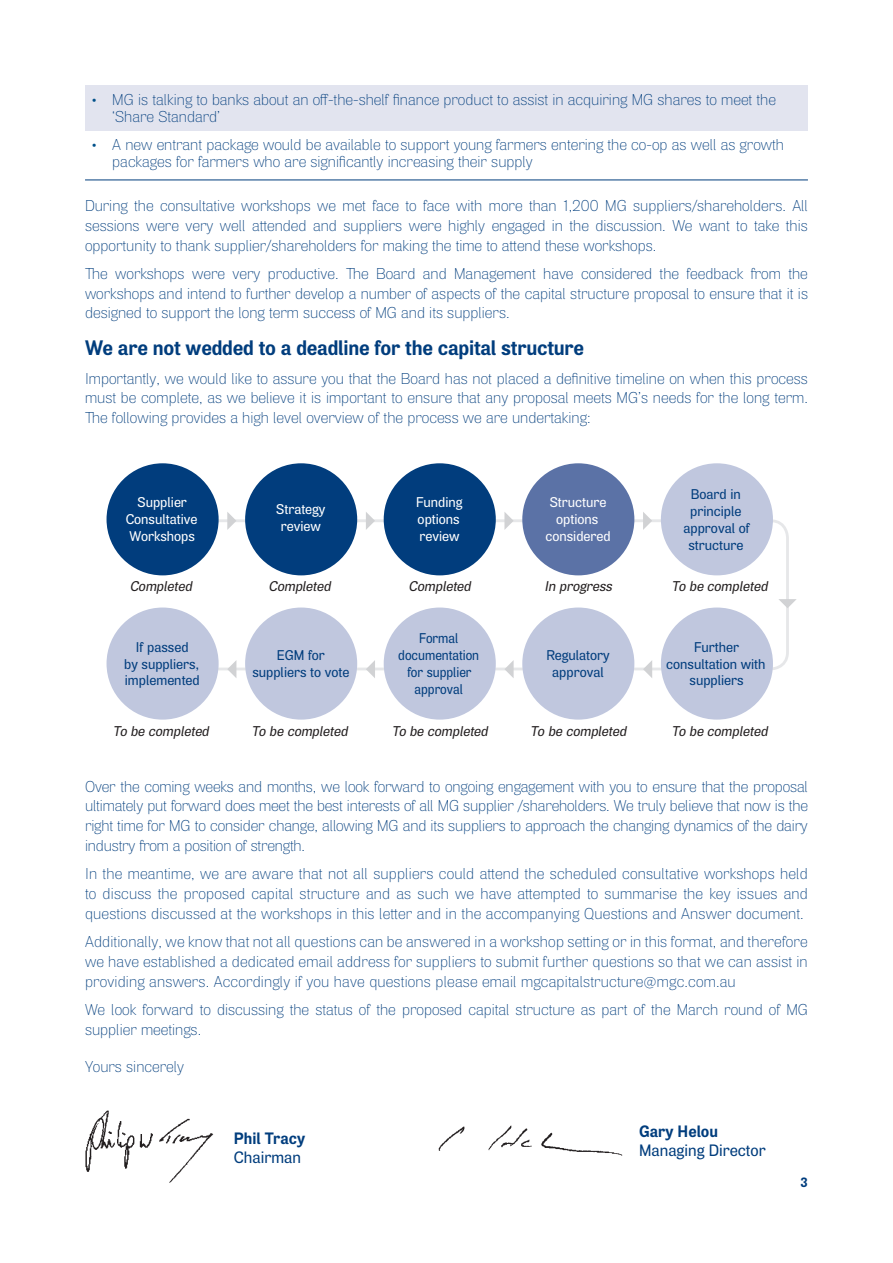
<style>
.page{position:relative;width:893px;height:1263px;background:#fff}
.page>*{position:absolute;margin:0;border:0;box-sizing:border-box;transform-origin:0 0}
.Heading{font:700 21px "Air";letter-spacing:-.01em;color:#013d7d}
.t1{font:500 16.5px/18.6px "Air";color:#013d7d}
.t2{font:700 16.5px/18.6px "Air";color:#013d7d}
.Body_main{font:200 15.75px/19.8px "Air";color:#013d7d;text-align:justify}
.Body_main-2{font:500 14.1px/17px "Air";color:#013d7d;text-align:center}
.Body_main-3{font:italic 500 14.1px "Air";color:#231f20}
.Body_main-4{font:500 14.1px/17px "Air";color:#fff;text-align:center}
.Body_main-5{font:500 14.1px/17px "Air";color:#013d7d;text-align:center;scale:.94 1}
.Heading-2{font:700 13.5px "Air";color:#013d7d}
.s1{color:#01518a}
.s2{font-weight:500}
.s3{font-weight:700}
</style>
<div class="page">
<div style="left:85px;top:85px;width:723px;height:45px;background:#e2e4ef"></div>
<hr style="left:85px;top:180px;width:723px;height:1px;background:#013d7d">
<img style="left:85px;top:1110px;width:129px;height:73px">
<img style="left:438px;top:1125px;width:185px;height:31px">
<svg style="left:193px;top:518px;width:596px;height:154px"></svg>
<div style="left:107px;top:463px;width:112px;height:112px;background:#013d7d;border-radius:50%"></div>
<div style="left:384px;top:463px;width:112px;height:112px;background:#013d7d;border-radius:50%"></div>
<div style="left:522px;top:463px;width:112px;height:112px;background:#5b72a6;border-radius:50%"></div>
<div style="left:661px;top:463px;width:112px;height:112px;background:#c0c7de;border-radius:50%"></div>
<div style="left:522px;top:607px;width:112px;height:113px;background:#c0c7de;border-radius:50%"></div>
<div style="left:384px;top:607px;width:112px;height:113px;background:#c0c7de;border-radius:50%"></div>
<div style="left:245px;top:607px;width:112px;height:113px;background:#c0c7de;border-radius:50%"></div>
<div style="left:107px;top:607px;width:112px;height:113px;background:#c0c7de;border-radius:50%"></div>
<div style="left:245px;top:463px;width:112px;height:112px;background:#013d7d;border-radius:50%"></div>
<svg style="left:227px;top:512px;width:9px;height:18px"></svg>
<svg style="left:643px;top:660px;width:9px;height:18px"></svg>
<svg style="left:366px;top:512px;width:9px;height:18px"></svg>
<svg style="left:504px;top:660px;width:10px;height:18px"></svg>
<svg style="left:504px;top:512px;width:10px;height:18px"></svg>
<svg style="left:366px;top:660px;width:9px;height:18px"></svg>
<svg style="left:643px;top:512px;width:9px;height:18px"></svg>
<svg style="left:227px;top:660px;width:9px;height:18px"></svg>
<svg style="left:778px;top:599px;width:19px;height:9px"></svg>
<div style="left:661px;top:607px;width:112px;height:113px;background:#c0c7de;border-radius:50%"></div>
<p class="Body_main" style="left:112px;top:91px;width:665px;line-height:17.2px;text-indent:-21px"><span class="s1">•</span> MG is talking to banks about an off-the-shelf finance product to assist in acquiring MG shares to meet the ‘Share Standard’</p>
<p class="Body_main" style="left:112px;top:136px;width:673px;line-height:17.2px;text-indent:-21px"><span class="s1">•</span> A new entrant package would be available to support young farmers entering the co-op as well as growth packages for farmers who are significantly increasing their supply</p>
<p class="Body_main" style="left:85px;top:196px;width:724px">During the consultative workshops we met face to face with more than 1,200 MG suppliers/shareholders. All sessions were very well attended and suppliers were highly engaged in the discussion. We want to take this opportunity to thank supplier/shareholders for making the time to attend these workshops.</p>
<p class="Body_main" style="left:85px;top:264px;width:724px">The workshops were very productive. The Board and Management have considered the feedback from the workshops and intend to further develop a number of aspects of the capital structure proposal to ensure that it is designed to support the long term success of MG and its suppliers.</p>
<p class="Heading" style="left:85px;top:335px;width:501px">We are not wedded to a deadline for the capital structure</p>
<p class="Body_main" style="left:85px;top:369px;width:724px">Importantly, we would like to assure you that the Board has not placed a definitive timeline on when this process must be complete, as we believe it is important to ensure that any proposal meets MG’s needs for the long term.<br>The following provides a high level overview of the process we are undertaking:</p>
<p class="Body_main-4" style="left:126px;top:494px;width:73px">Supplier<br>Consultative<br>Workshops</p>
<p class="Body_main-4" style="left:416px;top:494px;width:48px;text-align:left">Funding options review</p>
<p class="Body_main-4" style="left:545px;top:494px;width:67px">Structure options considered</p>
<p class="Body_main-2" style="left:683px;top:486px;width:68px">Board in principle approval of structure</p>
<p class="Body_main-4" style="left:276px;top:501px;width:51px">Strategy review</p>
<p class="Body_main-3" style="left:130px;top:578px;width:67px">Completed</p>
<p class="Body_main-3" style="left:268px;top:578px;width:67px">Completed</p>
<p class="Body_main-3" style="left:409px;top:578px;width:67px">Completed</p>
<p class="Body_main-3" style="left:545px;top:578px;width:72px">In progress</p>
<p class="Body_main-3" style="left:671px;top:578px;width:101px">To be completed</p>
<p class="Body_main-2" style="left:124px;top:638px;width:77px">If passed<br>by suppliers, implemented</p>
<p class="Body_main-2" style="left:252px;top:647px;width:99px">EGM for suppliers to vote</p>
<p class="Body_main-5" style="left:398px;top:630px;width:88px">Formal documentation for supplier approval</p>
<p class="Body_main-2" style="left:546px;top:647px;width:65px">Regulatory approval</p>
<p class="Body_main-2" style="left:666px;top:638px;width:101px">Further consultation with suppliers</p>
<p class="Body_main-3" style="left:113px;top:723px;width:101px">To be completed</p>
<p class="Body_main-3" style="left:252px;top:723px;width:101px">To be completed</p>
<p class="Body_main-3" style="left:392px;top:723px;width:101px">To be completed</p>
<p class="Body_main-3" style="left:530px;top:723px;width:101px">To be completed</p>
<p class="Body_main-3" style="left:671px;top:723px;width:101px">To be completed</p>
<p class="Body_main" style="left:85px;top:777px;width:724px">Over the coming weeks and months, we look forward to ongoing engagement with you to ensure that the proposal ultimately put forward does meet the best interests of all MG supplier /shareholders. We truly believe that now is the right time for MG to consider change, allowing MG and its suppliers to approach the changing dynamics of the dairy industry from a position of strength.</p>
<p class="Body_main" style="left:85px;top:864px;width:724px">In the meantime, we are aware that not all suppliers could attend the scheduled consultative workshops held to discuss the proposed capital structure and as such we have attempted to summarise the key issues and questions discussed at the workshops in this letter and in the accompanying Questions and Answer document.</p>
<p class="Body_main" style="left:85px;top:932px;width:724px">Additionally, we know that not all questions can be answered in a workshop setting or in this format, and therefore we have established a dedicated email address for suppliers to submit further questions so that we can assist in providing answers. Accordingly if you have questions please email mgcapitalstructure@mgc.com.au</p>
<p class="Body_main" style="left:85px;top:1000px;width:724px">We look forward to discussing the status of the proposed capital structure as part of the March round of MG supplier meetings.</p>
<p class="Body_main" style="left:85px;top:1057px;width:101px">Yours sincerely</p>
<p class="t2" style="left:234px;top:1130px;width:73px">Phil Tracy<br><span class="s2">Chairman</span></p>
<p class="t1" style="left:639px;top:1123px;width:128px"><span class="s3">Gary Helou<br></span>Managing Director</p>
<p class="Heading-2" style="left:800px;top:1174px;width:9px">3</p>
</div>
